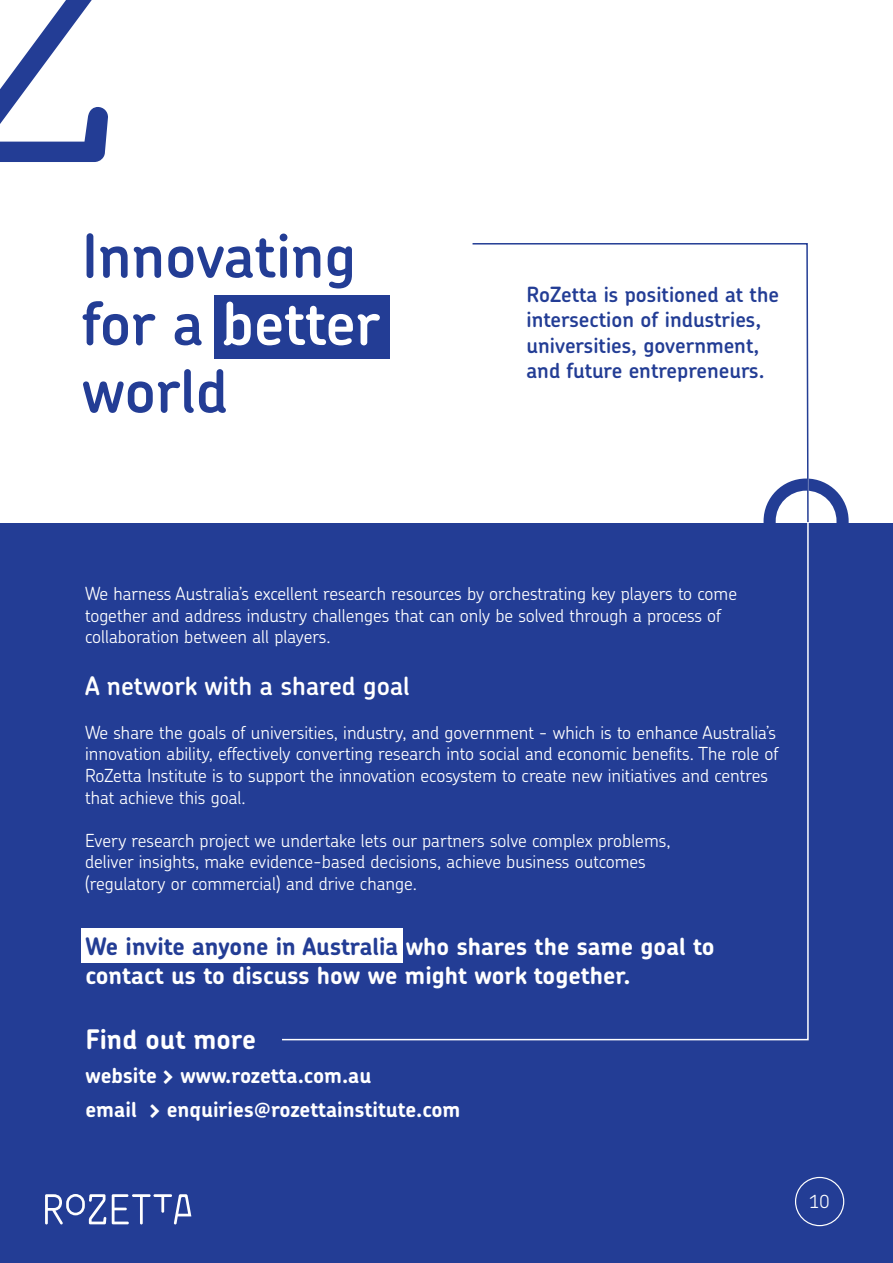
<style>
.page{position:relative;width:893px;height:1263px;background:#233d95}
.page>*{position:absolute;margin:0;border:0;box-sizing:border-box;transform-origin:0 0}
.t1{font:600 60px/67.5px "Chevin Pro";color:#233d95}
.t2{font:700 27px "Chevin Pro";color:#fff}
.t3{font:600 25.5px "Chevin Pro";color:#fff}
.t4{font:700 24px/28.8px "Chevin Pro";color:#fff}
.t5{font:600 21px/25.2px "Chevin Pro";color:#233d95}
.t6{font:700 21px "Chevin Pro";color:#fff}
.t7{font:300 18px/21.6px "Chevin Pro";color:#fff}
.s1{color:#fff}
.s2{color:#233d95}
</style>
<div class="page">
<div style="left:795px;top:1177px;width:49px;height:49px;border:1px solid #fff;border-radius:50%"></div>
<svg style="left:112px;top:1194px;width:79px;height:30px"></svg>
<svg style="left:45px;top:1194px;width:61px;height:31px"></svg>
<div style="left:0;top:0;width:893px;height:522px;background:#fff"></div>
<div style="left:214px;top:295px;width:176px;height:63px;background:#233d95"></div>
<svg style="left:809px;top:478px;width:40px;height:45px"></svg>
<svg style="left:280px;top:522px;width:529px;height:519px"></svg>
<svg style="left:471px;top:243px;width:338px;height:281px"></svg>
<svg style="left:0;top:0;width:108px;height:162px"></svg>
<div style="left:81px;top:928px;width:321px;height:35px;background:#fff"></div>
<p class="t1" style="left:82px;top:221px;width:300px">Innovating for a <span class="s1">better </span>world</p>
<p class="t5" style="left:526px;top:282px;width:254px">RoZetta is positioned at the intersection of industries, universities, government, and future entrepreneurs.</p>
<p class="t7" style="left:85px;top:582px;width:653px">We harness Australia’s excellent research resources by orchestrating key players to come together and address industry challenges that can only be solved through a process of collaboration between all players.</p>
<p class="t3" style="left:85px;top:669px;width:326px">A network with a shared goal</p>
<p class="t7" style="left:85px;top:721px;width:695px">We share the goals of universities, industry, and government - which is to enhance Australia’s innovation ability, effectively converting research into social and economic benefits. The role of RoZetta Institute is to support the innovation ecosystem to create new initiatives and centres that achieve this goal.</p>
<p class="t7" style="left:85px;top:829px;width:587px">Every research project we undertake lets our partners solve complex problems, deliver insights, make evidence-based decisions, achieve business outcomes (regulatory or commercial) and drive change.</p>
<p class="t4" style="left:86px;top:932px;width:631px"><span class="s2">We invite anyone in Australia</span> who shares the same goal to contact us to discuss how we might work together.</p>
<p class="t2" style="left:86px;top:1022px;width:172px">Find out more</p>
<p class="t6" style="left:86px;top:1062px;width:288px">website www.rozetta.com.au</p>
<p class="t6" style="left:86px;top:1095px;width:53px">email</p>
<p class="t6" style="left:167px;top:1095px;width:295px">enquiries@rozettainstitute.com</p>
<p class="t7" style="left:809px;top:1190px;width:22px">10</p>
</div>
